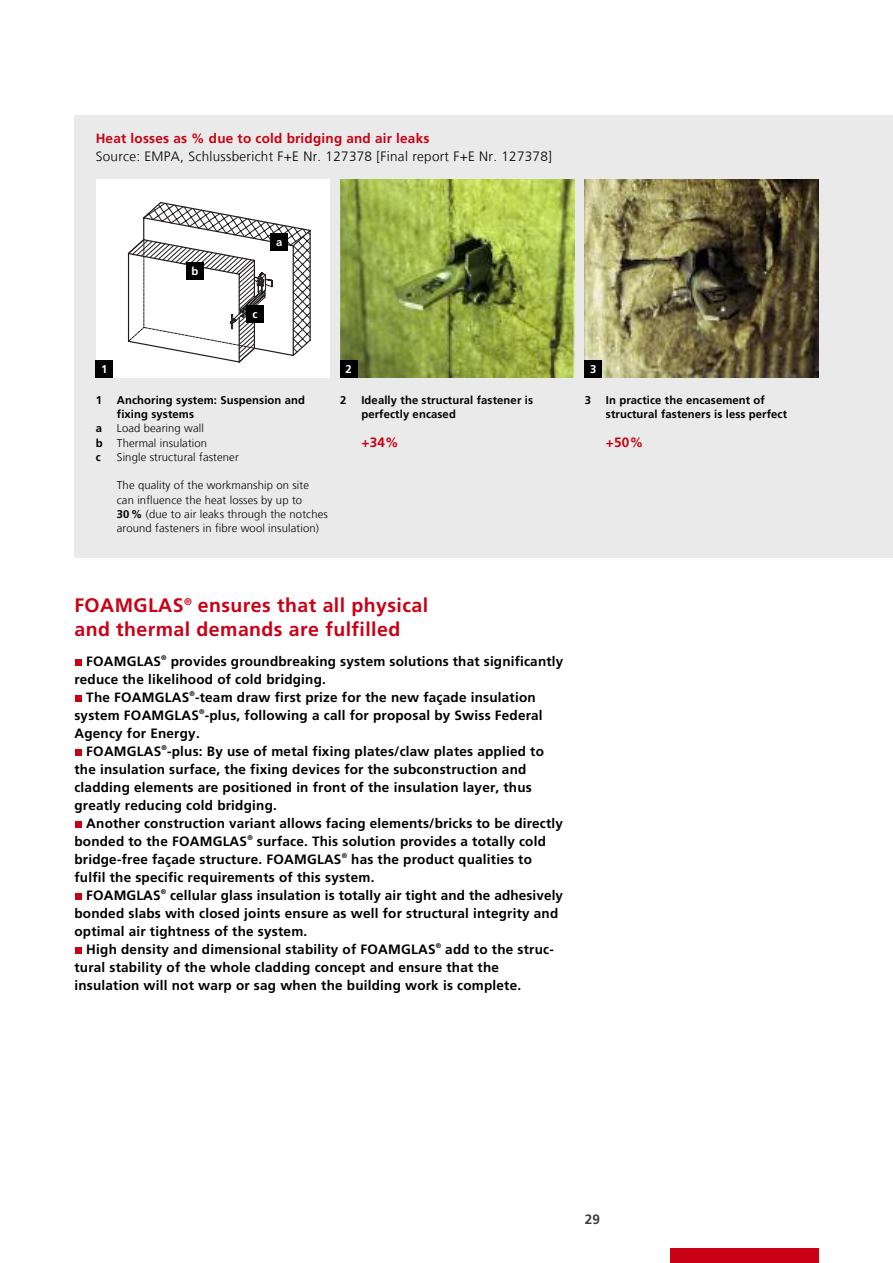
<style>
.page{position:relative;width:893px;height:1263px;background:#fff}
.page>*{position:absolute;margin:0;border:0;box-sizing:border-box;transform-origin:0 0}
.t1{font:700 19.5px/24px "Frutiger LT Com";letter-spacing:.02em;color:#ca0016}
.t2{font:700 13.5px "Frutiger LT Com";letter-spacing:.015em;color:#000}
.t3{font:300 13.5px "Frutiger LT Com";letter-spacing:.02em;color:#000}
.t4{font:700 13.5px "Frutiger LT Com";letter-spacing:.015em;color:#ca0016}
.t5{font:700 13.5px "Frutiger LT Com";color:#3a3e40}
.t6{font:300 11.25px/14.2px "Frutiger LT Com";letter-spacing:.01em;color:#000}
.t7{font:700 11.25px/14.2px "Frutiger LT Com";letter-spacing:.01em;color:#000}
.t8{font:700 11.25px "Frutiger LT Com";color:#fff}
.s1{font-weight:700}
</style>
<div class="page">
<div style="left:74px;top:115px;width:819px;height:442px;background:#eaeaea"></div>
<div style="left:670px;top:1248px;width:149px;height:15px;background:#ca0016"></div>
<div style="left:96px;top:179px;width:234px;height:198px;background:#fff"></div>
<svg style="left:128px;top:202px;width:183px;height:161px"></svg>
<img style="left:340px;top:179px;width:234px;height:198px">
<img style="left:585px;top:179px;width:234px;height:198px">
<div style="left:271px;top:233px;width:17px;height:17px;background:#000"></div>
<div style="left:186px;top:262px;width:17px;height:17px;background:#000"></div>
<div style="left:247px;top:305px;width:17px;height:17px;background:#000"></div>
<div style="left:340px;top:360px;width:17px;height:17px;background:#000"></div>
<div style="left:96px;top:360px;width:17px;height:17px;background:#000"></div>
<div style="left:585px;top:360px;width:17px;height:17px;background:#000"></div>
<div style="left:75px;top:748px;width:7px;height:7px;background:#ca0016"></div>
<div style="left:75px;top:820px;width:7px;height:7px;background:#ca0016"></div>
<div style="left:75px;top:892px;width:7px;height:7px;background:#ca0016"></div>
<div style="left:75px;top:946px;width:7px;height:7px;background:#ca0016"></div>
<div style="left:75px;top:658px;width:7px;height:7px;background:#ca0016"></div>
<div style="left:75px;top:694px;width:7px;height:7px;background:#ca0016"></div>
<p class="t4" style="left:96px;top:133px;width:335px">Heat losses as % due to cold bridging and air leaks</p>
<p class="t3" style="left:96px;top:151px;width:458px">Source: EMPA, Schlussbericht F+E Nr. 127378 [Final report F+E Nr. 127378]</p>
<p class="t8" style="left:191px;top:266px;width:8px">b</p>
<p class="t8" style="left:276px;top:237px;width:8px">a</p>
<p class="t8" style="left:253px;top:309px;width:6px">c</p>
<p class="t8" style="left:101px;top:364px;width:8px">1</p>
<p class="t8" style="left:346px;top:364px;width:8px">2</p>
<p class="t8" style="left:590px;top:364px;width:8px">3</p>
<p class="t7" style="left:96px;top:394px;width:8px">1</p>
<p class="t7" style="left:117px;top:394px;width:190px">Anchoring system: Suspension and fixing systems</p>
<p class="t7" style="left:96px;top:422px;width:8px">a</p>
<p class="t6" style="left:117px;top:422px;width:89px">Load bearing wall</p>
<p class="t7" style="left:96px;top:437px;width:8px">b</p>
<p class="t6" style="left:117px;top:437px;width:92px">Thermal insulation</p>
<p class="t7" style="left:96px;top:451px;width:6px">c</p>
<p class="t6" style="left:117px;top:451px;width:123px">Single structural fastener</p>
<p class="t6" style="left:117px;top:479px;width:212px">The quality of the workmanship on site can influence the heat losses by up to <span class="s1">30%</span> (due to air leaks through the notches around fasteners in fibre wool insulation)</p>
<p class="t7" style="left:340px;top:394px;width:8px">2</p>
<p class="t7" style="left:361px;top:394px;width:173px">Ideally the structural fastener is perfectly encased</p>
<p class="t4" style="left:361px;top:436px;width:39px">+34%</p>
<p class="t7" style="left:585px;top:394px;width:8px">3</p>
<p class="t7" style="left:606px;top:394px;width:183px">In practice the encasement of structural fasteners is less perfect</p>
<p class="t4" style="left:606px;top:436px;width:39px">+50%</p>
<h1 class="t1" style="left:74px;top:595px;width:355px">FOAMGLAS<sup>®</sup> ensures that all physical and thermal demands are fulfilled</h1>
<p class="t2" style="left:86px;top:655px;width:478px">FOAMGLAS<sup>®</sup> provides groundbreaking system solutions that significantly</p>
<p class="t2" style="left:74px;top:673px;width:253px">reduce the likelihood of cold bridging.</p>
<p class="t2" style="left:86px;top:691px;width:451px">The FOAMGLAS<sup>®</sup>-team draw first prize for the new façade insulation</p>
<p class="t2" style="left:74px;top:709px;width:470px">system FOAMGLAS<sup>®</sup>-plus, following a call for proposal by Swiss Federal</p>
<p class="t2" style="left:74px;top:727px;width:127px">Agency for Energy.</p>
<p class="t2" style="left:86px;top:745px;width:459px">FOAMGLAS<sup>®</sup>-plus: By use of metal fixing plates/claw plates applied to</p>
<p class="t2" style="left:74px;top:763px;width:453px">the insulation surface, the fixing devices for the subconstruction and</p>
<p class="t2" style="left:74px;top:781px;width:459px">cladding elements are positioned in front of the insulation layer, thus</p>
<p class="t2" style="left:74px;top:799px;width:204px">greatly reducing cold bridging.</p>
<p class="t2" style="left:86px;top:817px;width:478px">Another construction variant allows facing elements/bricks to be directly</p>
<p class="t2" style="left:74px;top:835px;width:473px">bonded to the FOAMGLAS<sup>®</sup> surface. This solution provides a totally cold</p>
<p class="t2" style="left:74px;top:853px;width:459px">bridge-free façade structure. FOAMGLAS<sup>®</sup> has the product qualities to</p>
<p class="t2" style="left:74px;top:871px;width:302px">fulfil the specific requirements of this system.</p>
<p class="t2" style="left:86px;top:889px;width:478px">FOAMGLAS<sup>®</sup> cellular glass insulation is totally air tight and the adhesively</p>
<p class="t2" style="left:74px;top:907px;width:485px">bonded slabs with closed joints ensure as well for structural integrity and</p>
<p class="t2" style="left:74px;top:925px;width:234px">optimal air tightness of the system.</p>
<p class="t2" style="left:86px;top:943px;width:469px">High density and dimensional stability of FOAMGLAS<sup>®</sup> add to the struc-</p>
<p class="t2" style="left:74px;top:961px;width:426px">tural stability of the whole cladding concept and ensure that the</p>
<p class="t2" style="left:74px;top:979px;width:448px">insulation will not warp or sag when the building work is complete.</p>
<p class="t5" style="left:585px;top:1213px;width:17px">29</p>
</div>
